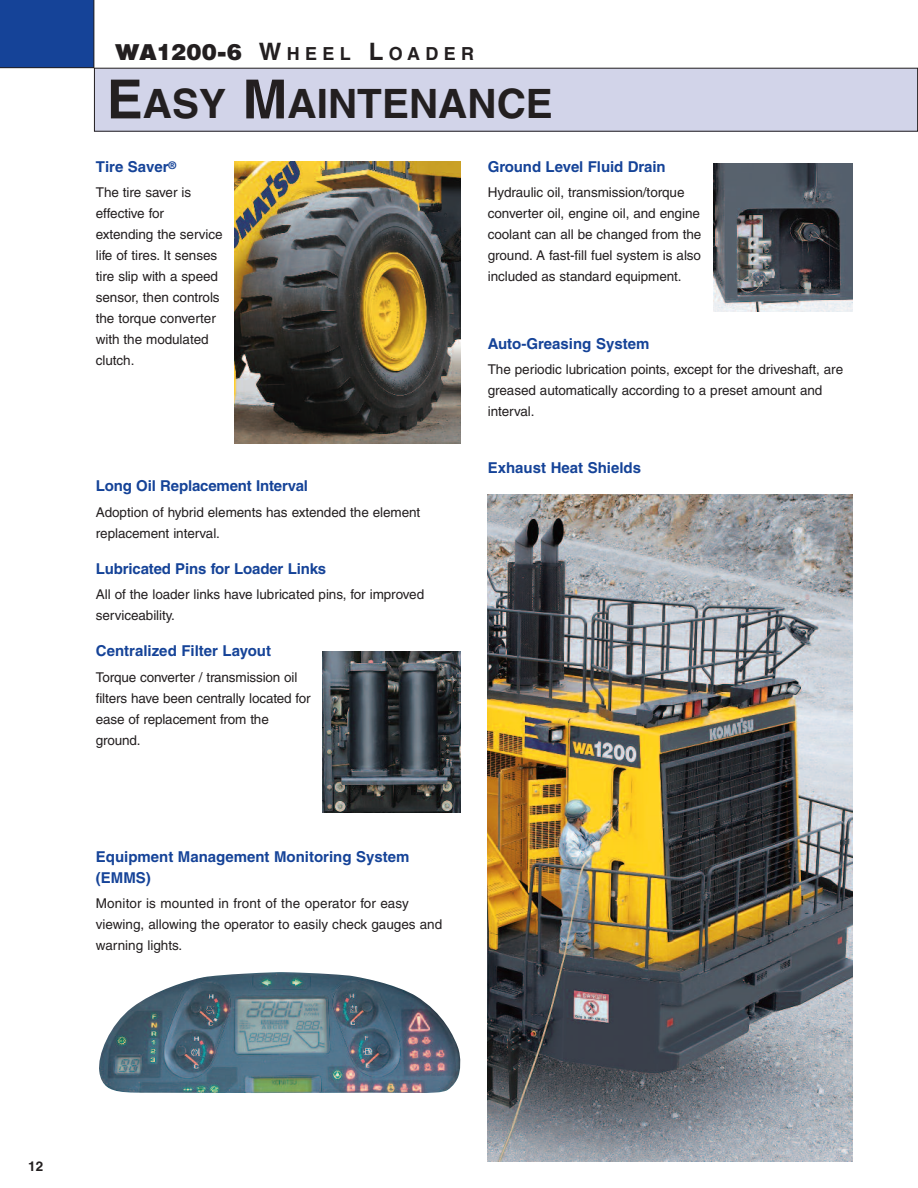
<style>
.page{position:relative;width:918px;height:1188px;background:#fff}
.page>*{position:absolute;margin:0;border:0;box-sizing:border-box;transform-origin:0 0}
.t1{font:700 40.5px "Helvetica";color:#231f20}
.t2{font:700 18px "Helvetica";letter-spacing:.295em;color:#231f20}
.t3{font:700 15px/21px "Helvetica";color:#154398}
.t4{font:13.5px/21px "Helvetica";letter-spacing:-.005em;color:#231f20}
.t5{font:700 13.5px "Helvetica";color:#231f20}
.s1{font-family:"Komatsu VI";font-weight:400;font-size:21px}
.s2{font-size:24px}
.s3{font-size:54px}
</style>
<div class="page">
<div style="left:0;top:0;width:94px;height:68px;background:#154398"></div>
<div style="left:94px;top:68px;width:824px;height:63px;background:#d2d4e9"></div>
<div style="left:94px;top:68px;width:824px;height:64px;border:1px solid #231f20"></div>
<img style="left:234px;top:161px;width:227px;height:282px">
<img style="left:322px;top:652px;width:139px;height:161px">
<img style="left:714px;top:163px;width:138px;height:148px">
<img style="left:488px;top:494px;width:364px;height:667px">
<img style="left:99px;top:972px;width:362px;height:121px">
<h2 class="t2" style="left:115px;top:47px;width:361px"><span class="s1">WA1200-6</span> <span class="s2">W</span>HEEL <span class="s2">L</span>OADER</h2>
<h1 class="t1" style="left:107px;top:89px;width:448px"><span class="s3">E</span>ASY <span class="s3">M</span>AINTENANCE</h1>
<p class="t3" style="left:96px;top:158px;width:82px">Tire Saver<sup>®</sup></p>
<p class="t4" style="left:96px;top:183px;width:128px">The tire saver is effective for extending the service life of tires. It senses tire slip with a speed sensor, then controls the torque converter with the modulated clutch.</p>
<p class="t3" style="left:96px;top:477px;width:214px">Long Oil Replacement Interval</p>
<p class="t4" style="left:96px;top:503px;width:326px">Adoption of hybrid elements has extended the element replacement interval.</p>
<p class="t3" style="left:96px;top:560px;width:232px">Lubricated Pins for Loader Links</p>
<p class="t4" style="left:96px;top:585px;width:330px">All of the loader links have lubricated pins, for improved serviceability.</p>
<p class="t3" style="left:96px;top:642px;width:177px">Centralized Filter Layout</p>
<p class="t4" style="left:96px;top:668px;width:216px">Torque converter / transmission oil filters have been centrally located for ease of replacement from the ground.</p>
<p class="t3" style="left:96px;top:848px;width:315px">Equipment Management Monitoring System (EMMS)</p>
<p class="t4" style="left:96px;top:894px;width:348px">Monitor is mounted in front of the operator for easy viewing, allowing the operator to easily check gauges and warning lights.</p>
<p class="t3" style="left:488px;top:158px;width:179px">Ground Level Fluid Drain</p>
<p class="t4" style="left:488px;top:183px;width:215px">Hydraulic oil, transmission/torque converter oil, engine oil, and engine coolant can all be changed from the ground. A fast-fill fuel system is also included as standard equipment.</p>
<p class="t3" style="left:488px;top:335px;width:163px">Auto-Greasing System</p>
<p class="t4" style="left:488px;top:360px;width:357px">The periodic lubrication points, except for the driveshaft, are greased automatically according to a preset amount and interval.</p>
<p class="t3" style="left:488px;top:459px;width:155px">Exhaust Heat Shields</p>
<p class="t5" style="left:28px;top:1162px;width:16px">12</p>
</div>
